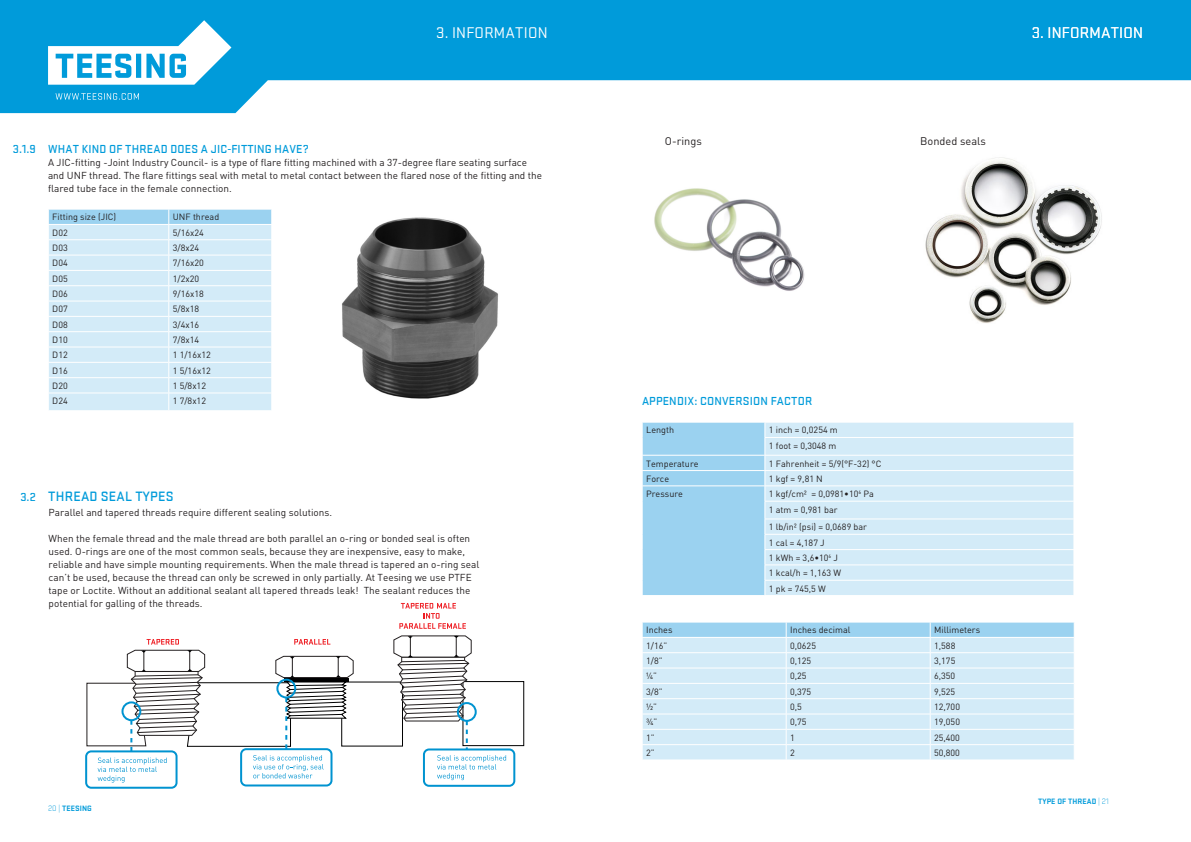
<style>
.page{position:relative;width:1191px;height:842px;background:#fff}
.page>*{position:absolute;margin:0;border:0;box-sizing:border-box;transform-origin:0 0}
.t1{font:16px "Stratum 1";letter-spacing:.015em;color:#fff}
.t2{font:500 14px "Stratum 1";letter-spacing:.015em;color:#009bda}
.t3{font:500 12px "Stratum 1";letter-spacing:.015em;color:#009bda}
.t4{font:11px "DIN";color:#231f20}
.t5{font:10px/13px "DIN";color:#231f20}
.t6{font:9px/15.3px "DIN";color:#231f20}
.t7{font:700 8px "Stratum 1";letter-spacing:.015em;color:#009bda}
.s1{font-weight:300}
</style>
<div class="page">
<svg style="left:0;top:0;width:1191px;height:113px;fill:#009bda"></svg>
<svg style="left:48px;top:20px;width:183px;height:80px"></svg>
<img style="left:925px;top:157px;width:177px;height:166px">
<img style="left:654px;top:188px;width:151px;height:103px">
<div style="left:765px;top:423px;width:308px;height:172px;background:#d3ebf8"></div>
<hr style="left:764px;top:437px;width:310px;height:1px;background:#fff">
<hr style="left:765px;top:455px;width:309px;height:1px;background:#fff">
<hr style="left:765px;top:470px;width:309px;height:1px;background:#fff">
<hr style="left:765px;top:486px;width:309px;height:1px;background:#fff">
<hr style="left:764px;top:501px;width:310px;height:1px;background:#fff">
<hr style="left:764px;top:519px;width:310px;height:1px;background:#fff">
<hr style="left:764px;top:534px;width:310px;height:1px;background:#fff">
<hr style="left:764px;top:549px;width:310px;height:1px;background:#fff">
<hr style="left:764px;top:565px;width:310px;height:1px;background:#fff">
<hr style="left:764px;top:580px;width:310px;height:1px;background:#fff">
<div style="left:642px;top:422px;width:123px;height:173px;background:#9bd2f0"></div>
<svg style="left:1073px;top:423px;width:1px;height:172px"></svg>
<svg style="left:642px;top:622px;width:432px;height:138px;background:#d0e9f7"></svg>
<svg style="left:48px;top:209px;width:224px;height:201px;background:#d2eaf7"></svg>
<img style="left:342px;top:217px;width:156px;height:182px">
<div style="left:240px;top:748px;width:92px;height:38px;border:2px solid #0093d0;border-radius:5px"></div>
<div style="left:462px;top:681px;width:62px;height:65px;background:#fff;border:1px solid #000001"></div>
<svg style="left:399px;top:603px;width:67px;height:26px"></svg>
<div style="left:85px;top:750px;width:92px;height:39px;border:2px solid #0093d0;border-radius:5px"></div>
<div style="left:423px;top:748px;width:92px;height:39px;border:2px solid #0093d0;border-radius:5px"></div>
<svg style="left:86px;top:635px;width:420px;height:148px"></svg>
<h1 class="t1" style="left:436px;top:25px;width:113px">3. INFORMATION</h1>
<h1 class="t1" style="left:1031px;top:25px;width:113px">3. INFORMATION</h1>
<p class="t3" style="left:13px;top:142px;width:297px">3.1.9 WHAT KIND OF THREAD DOES A JIC-FITTING HAVE?</p>
<p class="t5" style="left:48px;top:156px;width:495px">A JIC-fitting -Joint Industry Council- is a type of flare fitting machined with a 37-degree flare seating surface and UNF thread. The flare fittings seal with metal to metal contact between the flared nose of the fitting and the flared tube face in the female connection.</p>
<p class="t6" style="left:52px;top:209px;width:65px">Fitting size (JIC)</p>
<p class="t6" style="left:173px;top:209px;width:48px">UNF thread</p>
<p class="t6" style="left:52px;top:225px;width:17px">D02</p>
<p class="t6" style="left:173px;top:225px;width:32px">5/16x24</p>
<p class="t6" style="left:52px;top:240px;width:17px">D03</p>
<p class="t6" style="left:173px;top:240px;width:28px">3/8x24</p>
<p class="t6" style="left:52px;top:255px;width:17px">D04</p>
<p class="t6" style="left:173px;top:255px;width:32px">7/16x20</p>
<p class="t6" style="left:52px;top:271px;width:17px">D05</p>
<p class="t6" style="left:173px;top:271px;width:28px">1/2x20</p>
<p class="t6" style="left:52px;top:286px;width:17px">D06</p>
<p class="t6" style="left:173px;top:286px;width:32px">9/16x18</p>
<p class="t6" style="left:52px;top:301px;width:17px">D07</p>
<p class="t6" style="left:173px;top:301px;width:28px">5/8x18</p>
<p class="t6" style="left:52px;top:317px;width:17px">D08</p>
<p class="t6" style="left:173px;top:317px;width:28px">3/4x16</p>
<p class="t6" style="left:52px;top:332px;width:17px">D10</p>
<p class="t6" style="left:173px;top:332px;width:28px">7/8x14</p>
<p class="t6" style="left:52px;top:347px;width:17px">D12</p>
<p class="t6" style="left:173px;top:347px;width:39px">1 1/16x12</p>
<p class="t6" style="left:52px;top:363px;width:17px">D16</p>
<p class="t6" style="left:173px;top:363px;width:39px">1 5/16x12</p>
<p class="t6" style="left:52px;top:378px;width:17px">D20</p>
<p class="t6" style="left:173px;top:378px;width:35px">1 5/8x12</p>
<p class="t6" style="left:52px;top:393px;width:17px">D24</p>
<p class="t6" style="left:173px;top:393px;width:35px">1 7/8x12</p>
<p class="t3" style="left:20px;top:491px;width:17px">3.2</p>
<h2 class="t2" style="left:48px;top:489px;width:127px">THREAD SEAL TYPES</h2>
<p class="t5" style="left:49px;top:506px;width:285px">Parallel and tapered threads require different sealing solutions.</p>
<p class="t5" style="left:49px;top:532px;width:432px">When the female thread and the male thread are both parallel an o-ring or bonded seal is often used. O-rings are one of the most common seals, because they are inexpensive, easy to make, reliable and have simple mounting requirements. When the male thread is tapered an o-ring seal can’t be used, because the thread can only be screwed in only partially. At Teesing we use PTFE tape or Loctite. Without an additional sealant all tapered threads leak! The sealant reduces the potential for galling of the threads.</p>
<p class="t7" style="left:48px;top:804px;width:45px"><span class="s1">20 |</span> TEESING</p>
<p class="t4" style="left:665px;top:134px;width:38px">O-rings</p>
<p class="t4" style="left:920px;top:134px;width:67px">Bonded seals</p>
<p class="t3" style="left:642px;top:394px;width:172px">APPENDIX: CONVERSION FACTOR</p>
<p class="t6" style="left:646px;top:422px;width:29px">Length</p>
<p class="t6" style="left:769px;top:422px;width:70px">1 inch = 0,0254 m<br>1 foot = 0,3048 m</p>
<p class="t6" style="left:646px;top:455px;width:54px">Temperature</p>
<p class="t6" style="left:769px;top:455px;width:114px">1 Fahrenheit = 5/9(°F-32) °C</p>
<p class="t6" style="left:646px;top:471px;width:24px">Force</p>
<p class="t6" style="left:769px;top:471px;width:55px">1 kgf = 9,81 N</p>
<p class="t6" style="left:646px;top:486px;width:38px">Pressure</p>
<p class="t6" style="left:769px;top:486px;width:106px">1 kgf/cm² = 0,0981•10<sup>6</sup> Pa<br>1 atm = 0,981 bar</p>
<p class="t6" style="left:769px;top:519px;width:100px">1 lb/in² (psi) = 0,0689 bar<br>1 cal = 4,187 J<br>1 kWh = 3,6•10<sup>6</sup> J<br>1 kcal/h = 1,163 W<br>1 pk = 745,5 W</p>
<p class="t6" style="left:646px;top:622px;width:28px">Inches</p>
<p class="t6" style="left:790px;top:622px;width:62px">Inches decimal</p>
<p class="t6" style="left:934px;top:622px;width:47px">Millimeters</p>
<p class="t6" style="left:646px;top:638px;width:23px">1/16”</p>
<p class="t6" style="left:790px;top:638px;width:27px">0,0625</p>
<p class="t6" style="left:934px;top:638px;width:23px">1,588</p>
<p class="t6" style="left:646px;top:653px;width:18px">1/8”</p>
<p class="t6" style="left:790px;top:653px;width:23px">0,125</p>
<p class="t6" style="left:934px;top:653px;width:23px">3,175</p>
<p class="t6" style="left:646px;top:668px;width:12px">¼”</p>
<p class="t6" style="left:790px;top:668px;width:18px">0,25</p>
<p class="t6" style="left:934px;top:668px;width:23px">6,350</p>
<p class="t6" style="left:646px;top:684px;width:18px">3/8”</p>
<p class="t6" style="left:790px;top:684px;width:23px">0,375</p>
<p class="t6" style="left:934px;top:684px;width:23px">9,525</p>
<p class="t6" style="left:646px;top:699px;width:13px">½”</p>
<p class="t6" style="left:790px;top:699px;width:13px">0,5</p>
<p class="t6" style="left:934px;top:699px;width:27px">12,700</p>
<p class="t6" style="left:646px;top:714px;width:13px">¾”</p>
<p class="t6" style="left:790px;top:714px;width:18px">0,75</p>
<p class="t6" style="left:934px;top:714px;width:27px">19,050</p>
<p class="t6" style="left:646px;top:729px;width:10px">1”</p>
<p class="t6" style="left:790px;top:729px;width:6px">1</p>
<p class="t6" style="left:934px;top:729px;width:27px">25,400</p>
<p class="t6" style="left:646px;top:745px;width:10px">2”</p>
<p class="t6" style="left:790px;top:745px;width:6px">2</p>
<p class="t6" style="left:934px;top:745px;width:27px">50,800</p>
<p class="t7" style="left:1038px;top:797px;width:72px">TYPE OF THREAD <span class="s1">| 21</span></p>
</div>
